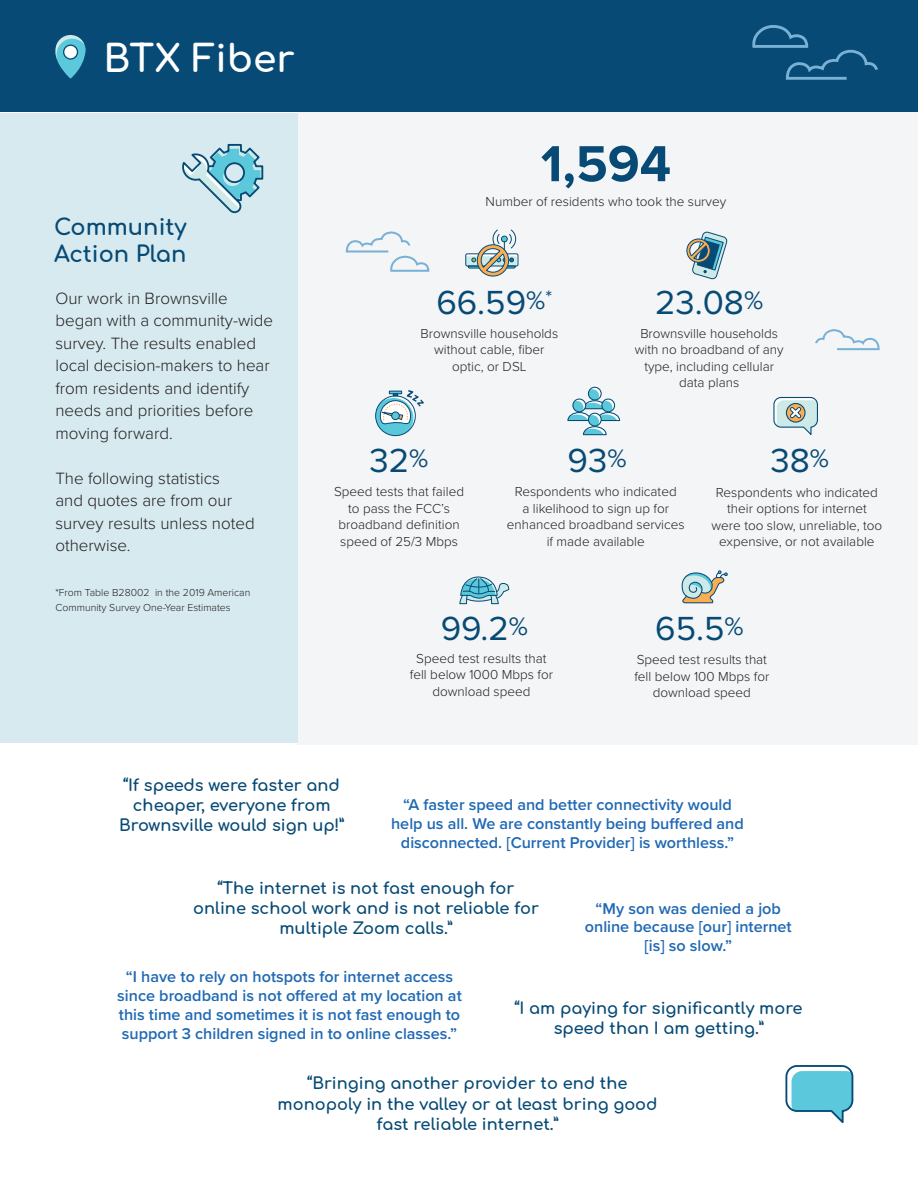
<style>
.page{position:relative;width:918px;height:1188px;background:#fff}
.page>*{position:absolute;margin:0;border:0;box-sizing:border-box;transform-origin:0 0}
.t1{font:700 52.5px "Proxima Nova";color:#074a75}
.t2{font:37.5px "Comfortaa";color:#fff}
.t3{font:34.65px "Proxima Nova";color:#074a75}
.t4{font:22.5px/27px "Comfortaa";color:#074a75}
.t5{font:300 16.95px/22.5px "Proxima Nova";color:#231f20}
.t6{font:600 16.2px/18.9px "Proxima Nova";color:#2069b4;text-align:center}
.t7{font:16.2px/20.2px "Comfortaa";color:#074a75;text-align:center}
.t8{font:300 13.5px/16.5px "Proxima Nova";color:#231f20;text-align:center}
.t9{font:300 10.5px/15px "Proxima Nova";color:#231f20}
</style>
<div class="page">
<div style="left:298px;top:98px;width:620px;height:646px;background:#f4f5f6"></div>
<div style="left:0;top:113px;width:298px;height:629px;background:#d7eaef"></div>
<div style="left:0;top:0;width:918px;height:111px;background:#074a75"></div>
<svg style="left:55px;top:35px;width:31px;height:44px"></svg>
<svg style="left:345px;top:232px;width:85px;height:40px"></svg>
<svg style="left:815px;top:329px;width:65px;height:22px"></svg>
<svg style="left:182px;top:144px;width:82px;height:70px"></svg>
<svg style="left:752px;top:25px;width:126px;height:55px"></svg>
<svg style="left:792px;top:1071px;width:59px;height:51px"></svg>
<div style="left:785px;top:1065px;width:68px;height:47px;border:2px solid #074a75;border-radius:11px"></div>
<div style="left:465px;top:253px;width:53px;height:13px;border:1px solid #074a75;border-radius:2px"></div>
<svg style="left:466px;top:229px;width:51px;height:48px"></svg>
<svg style="left:686px;top:232px;width:41px;height:48px"></svg>
<svg style="left:375px;top:390px;width:49px;height:46px"></svg>
<div style="left:588px;top:387px;width:13px;height:13px;background:#53809e;border-radius:50%"></div>
<div style="left:588px;top:387px;width:14px;height:14px;border:1px solid #074a75;border-radius:50%"></div>
<svg style="left:567px;top:389px;width:54px;height:47px"></svg>
<svg style="left:459px;top:577px;width:50px;height:28px"></svg>
<svg style="left:681px;top:570px;width:47px;height:34px"></svg>
<svg style="left:774px;top:398px;width:43px;height:29px"></svg>
<div style="left:773px;top:397px;width:45px;height:31px;border:1px solid #074a75;border-radius:7px"></div>
<svg style="left:777px;top:400px;width:40px;height:34px"></svg>
<h2 class="t2" style="left:103px;top:25px;width:193px">BTX Fiber</h2>
<h3 class="t4" style="left:54px;top:211px;width:134px">Community<br>Action Plan</h3>
<p class="t5" style="left:55px;top:286px;width:219px">Our work in Brownsville began with a community-wide survey. The results enabled local decision-makers to hear from residents and identify needs and priorities before moving forward.</p>
<p class="t5" style="left:55px;top:466px;width:201px">The following statistics<br>and quotes are from our survey results unless noted otherwise.</p>
<p class="t9" style="left:55px;top:585px;width:197px">*From Table B28002 in the 2019 American<br>Community Survey One-Year Estimates</p>
<h1 class="t1" style="left:541px;top:125px;width:132px">1,594</h1>
<p class="t8" style="left:486px;top:193px;width:242px">Number of residents who took the survey</p>
<h3 class="t3" style="left:436px;top:277px;width:117px">66.59<sup>%</sup><sup>*</sup></h3>
<h3 class="t3" style="left:655px;top:277px;width:110px">23.08<sup>%</sup></h3>
<p class="t8" style="left:420px;top:324px;width:139px">Brownsville households without cable, fiber optic, or DSL</p>
<p class="t8" style="left:635px;top:324px;width:150px">Brownsville households with no broadband of any type, including cellular data plans</p>
<h3 class="t3" style="left:568px;top:435px;width:60px">93<sup>%</sup></h3>
<h3 class="t3" style="left:370px;top:435px;width:60px">32<sup>%</sup></h3>
<h3 class="t3" style="left:771px;top:435px;width:60px">38<sup>%</sup></h3>
<p class="t8" style="left:334px;top:483px;width:132px">Speed tests that failed to pass the FCC’s broadband definition speed of 25/3 Mbps</p>
<p class="t8" style="left:712px;top:483px;width:172px">Respondents who indicated their options for internet were too slow, unreliable, too expensive, or not available</p>
<p class="t8" style="left:507px;top:483px;width:179px">Respondents who indicated<br>a likelihood to sign up for enhanced broadband services if made available</p>
<h3 class="t3" style="left:441px;top:603px;width:89px">99.2<sup>%</sup></h3>
<p class="t8" style="left:410px;top:649px;width:145px">Speed test results that fell below 1000 Mbps for download speed</p>
<h3 class="t3" style="left:655px;top:603px;width:90px">65.5<sup>%</sup></h3>
<p class="t8" style="left:634px;top:651px;width:137px">Speed test results that fell below 100 Mbps for download speed</p>
<p class="t7" style="left:119px;top:773px;width:226px">“If speeds were faster and cheaper, everyone from<br>Brownsville would sign up!”</p>
<p class="t6" style="left:391px;top:795px;width:354px">“A faster speed and better connectivity would help us all. We are constantly being buffered and disconnected. [Current Provider] is worthless.”</p>
<p class="t7" style="left:193px;top:876px;width:347px">“The internet is not fast enough for online school work and is not reliable for multiple Zoom calls.”</p>
<p class="t6" style="left:585px;top:898px;width:208px">“My son was denied a job online because [our] internet [is] so slow.”</p>
<p class="t6" style="left:117px;top:967px;width:346px">“I have to rely on hotspots for internet access since broadband is not offered at my location at this time and sometimes it is not fast enough to support 3 children signed in to online classes.”</p>
<p class="t7" style="left:515px;top:996px;width:289px">“I am paying for significantly more speed than I am getting.”</p>
<p class="t7" style="left:278px;top:1071px;width:381px">“Bringing another provider to end the monopoly in the valley or at least bring good fast reliable internet.”</p>
</div>
